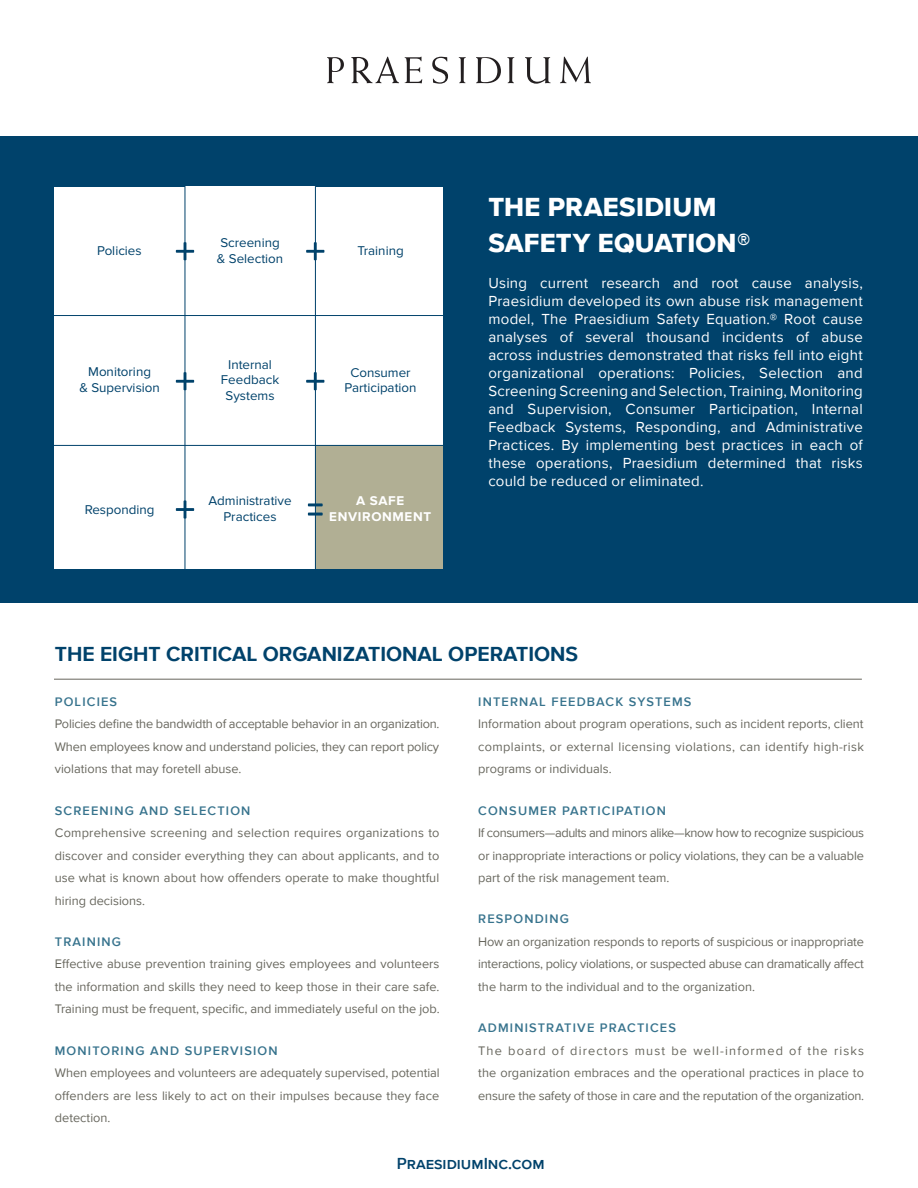
<style>
.page{position:relative;width:918px;height:1188px;background:#fff}
.page>*{position:absolute;margin:0;border:0;box-sizing:border-box;transform-origin:0 0}
.Black{font:27px/36px "Proxima Nova Extrabld";letter-spacing:.01em;color:#fff}
.Headers_Large_Blue{font:700 21px "Proxima Nova";color:#00426b}
.t1{font:600 16.5px "Proxima Nova S";color:#00426b}
.Black-2{font:15px/18px "Proxima Nova";letter-spacing:.015em;color:#fff;text-align:justify}
.t2{font:13.2px/15.6px "Proxima Nova";color:#00426b;text-align:center}
.t3{font:700 13.2px/15.6px "Proxima Nova";letter-spacing:.045em;color:#fff;text-align:center}
.Body_Small_JL{font:12.75px/22.5px "Proxima Nova";color:#67665d;text-align:justify}
.Headers_Small_Blue{font:600 12.75px "Proxima Nova";letter-spacing:.09em;color:#37738d}
</style>
<div class="page">
<div style="left:0;top:137px;width:918px;height:466px;background:#00426b"></div>
<svg style="left:327px;top:57px;width:17px;height:26px"></svg>
<svg style="left:351px;top:57px;width:48px;height:26px"></svg>
<svg style="left:405px;top:57px;width:17px;height:26px"></svg>
<svg style="left:432px;top:57px;width:16px;height:27px"></svg>
<svg style="left:459px;top:57px;width:7px;height:26px"></svg>
<svg style="left:476px;top:57px;width:25px;height:26px"></svg>
<svg style="left:507px;top:57px;width:7px;height:26px"></svg>
<svg style="left:525px;top:57px;width:26px;height:27px"></svg>
<svg style="left:560px;top:57px;width:31px;height:26px"></svg>
<div style="left:54px;top:187px;width:131px;height:129px;background:#fff"></div>
<div style="left:185px;top:187px;width:130px;height:129px;background:#fff"></div>
<div style="left:315px;top:187px;width:128px;height:129px;background:#fff"></div>
<div style="left:54px;top:316px;width:131px;height:129px;background:#fff"></div>
<div style="left:185px;top:316px;width:130px;height:129px;background:#fff"></div>
<div style="left:315px;top:316px;width:128px;height:129px;background:#fff"></div>
<div style="left:54px;top:445px;width:131px;height:124px;background:#fff"></div>
<div style="left:185px;top:445px;width:130px;height:124px;background:#fff"></div>
<div style="left:315px;top:445px;width:128px;height:124px;background:#b1af94"></div>
<hr style="left:54px;top:315px;width:389px;height:1px;background:#00426b">
<hr style="left:54px;top:445px;width:389px;height:1px;background:#00426b">
<hr style="left:185px;top:180px;width:1px;height:389px;background:#00426b">
<hr style="left:315px;top:180px;width:1px;height:389px;background:#00426b">
<hr style="left:308px;top:513px;width:15px;height:3px;background:#00426b">
<hr style="left:308px;top:503px;width:15px;height:3px;background:#00426b">
<svg style="left:176px;top:242px;width:18px;height:18px"></svg>
<svg style="left:306px;top:242px;width:18px;height:18px"></svg>
<svg style="left:176px;top:372px;width:18px;height:18px"></svg>
<svg style="left:306px;top:372px;width:18px;height:18px"></svg>
<svg style="left:176px;top:500px;width:18px;height:19px"></svg>
<hr style="left:54px;top:679px;width:808px;height:1px;background:#67665d">
<p class="t2" style="left:97px;top:243px;width:46px">Policies</p>
<p class="t2" style="left:217px;top:235px;width:68px;text-align:left">Screening &amp; Selection</p>
<p class="t2" style="left:357px;top:243px;width:48px">Training</p>
<p class="t2" style="left:221px;top:357px;width:60px">Internal<br>Feedback<br>Systems</p>
<p class="t2" style="left:79px;top:364px;width:82px">Monitoring<br>&amp; Supervision</p>
<p class="t2" style="left:344px;top:365px;width:74px">Consumer<br>Participation</p>
<p class="t2" style="left:85px;top:502px;width:71px">Responding</p>
<p class="t2" style="left:208px;top:493px;width:85px">Administrative<br>Practices</p>
<p class="t3" style="left:329px;top:493px;width:103px">A SAFE<br>ENVIRONMENT</p>
<p class="Black" style="left:488px;top:190px;width:263px">THE PRAESIDIUM<br>SAFETY EQUATION®</p>
<p class="Black-2" style="left:488px;top:274px;width:376px">Using current research and root cause analysis, Praesidium developed its own abuse risk management model, The Praesidium Safety Equation.® Root cause analyses of several thousand incidents of abuse across industries demonstrated that risks fell into eight organizational operations: Policies, Selection and Screening Screening and Selection, Training, Monitoring and Supervision, Consumer Participation, Internal Feedback Systems, Responding, and Administrative Practices. By implementing best practices in each of these operations, Praesidium determined that risks could be reduced or eliminated.</p>
<p class="Headers_Large_Blue" style="left:55px;top:642px;width:525px">THE EIGHT CRITICAL ORGANIZATIONAL OPERATIONS</p>
<p class="Headers_Small_Blue" style="left:55px;top:694px;width:64px">POLICIES</p>
<p class="Body_Small_JL" style="left:55px;top:713px;width:386px">Policies define the bandwidth of acceptable behavior in an organization.<br>When employees know and understand policies, they can report policy violations that may foretell abuse.</p>
<p class="Headers_Small_Blue" style="left:55px;top:803px;width:197px">SCREENING AND SELECTION</p>
<p class="Body_Small_JL" style="left:55px;top:822px;width:386px">Comprehensive screening and selection requires organizations to discover and consider everything they can about applicants, and to use what is known about how offenders operate to make thoughtful hiring decisions.</p>
<p class="Headers_Small_Blue" style="left:55px;top:934px;width:68px">TRAINING</p>
<p class="Body_Small_JL" style="left:55px;top:953px;width:386px">Effective abuse prevention training gives employees and volunteers the information and skills they need to keep those in their care safe.<br>Training must be frequent, specific, and immediately useful on the job.</p>
<p class="Headers_Small_Blue" style="left:55px;top:1043px;width:224px">MONITORING AND SUPERVISION</p>
<p class="Body_Small_JL" style="left:55px;top:1062px;width:386px">When employees and volunteers are adequately supervised, potential offenders are less likely to act on their impulses because they face detection.</p>
<p class="Headers_Small_Blue" style="left:478px;top:694px;width:215px">INTERNAL FEEDBACK SYSTEMS</p>
<p class="Body_Small_JL" style="left:478px;top:713px;width:387px">Information about program operations, such as incident reports, client complaints, or external licensing violations, can identify high-risk programs or individuals.</p>
<p class="Headers_Small_Blue" style="left:478px;top:803px;width:189px">CONSUMER PARTICIPATION</p>
<p class="Body_Small_JL" style="left:478px;top:822px;width:388px">If consumers—adults and minors alike—know how to recognize suspicious or inappropriate interactions or policy violations, they can be a valuable part of the risk management team.</p>
<p class="Headers_Small_Blue" style="left:478px;top:912px;width:92px">RESPONDING</p>
<p class="Body_Small_JL" style="left:478px;top:931px;width:387px">How an organization responds to reports of suspicious or inappropriate interactions, policy violations, or suspected abuse can dramatically affect the harm to the individual and to the organization.</p>
<p class="Headers_Small_Blue" style="left:478px;top:1020px;width:199px">ADMINISTRATIVE PRACTICES</p>
<p class="Body_Small_JL" style="left:478px;top:1039px;width:388px">The board of directors must be well-informed of the risks the organization embraces and the operational practices in place to ensure the safety of those in care and the reputation of the organization.</p>
<p class="t1" style="left:397px;top:1153px;width:149px">PraesidiumInc.com</p>
</div>
